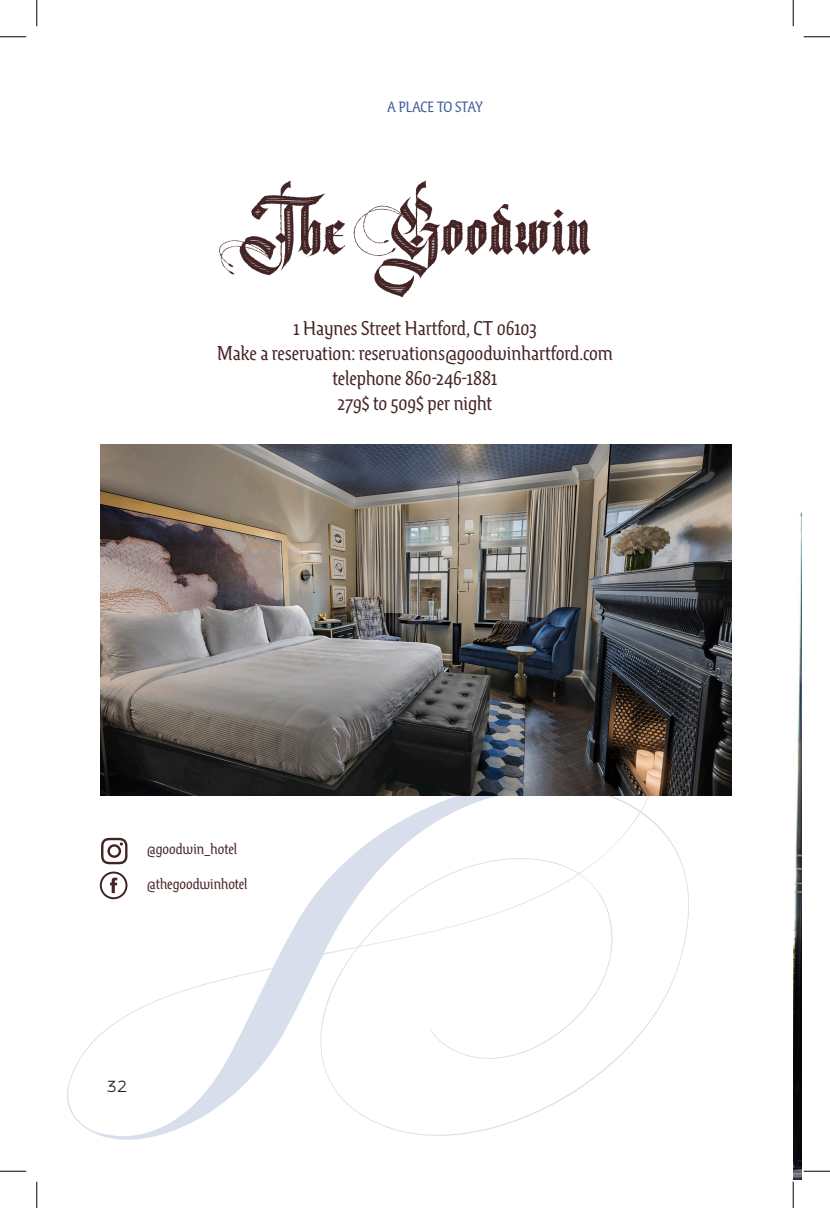
<style>
.page{position:relative;width:830px;height:1208px;background:#fff}
.page>*{position:absolute;margin:0;border:0;box-sizing:border-box;transform-origin:0 0}
.t1{font:21px/25.2px "Ode";letter-spacing:-.005em;color:#452425;text-align:center}
.t2{font:21px "Hubballi";color:#231f20}
.t3{font:15.75px "Ode";color:#452425}
.t4{font:15.75px "Ode";letter-spacing:-.03em;color:#3c5b9c}
</style>
<div class="page">
<svg style="left:67px;top:630px;width:633px;height:510px"></svg>
<img style="left:793px;top:512px;width:8px;height:667px">
<img style="left:101px;top:445px;width:630px;height:350px">
<svg style="left:219px;top:181px;width:371px;height:116px"></svg>
<svg style="left:101px;top:837px;width:26px;height:27px"></svg>
<svg style="left:100px;top:871px;width:27px;height:28px"></svg>
<svg style="left:0;top:36px;width:26px;height:1px"></svg>
<svg style="left:803px;top:36px;width:27px;height:1px"></svg>
<svg style="left:0;top:1170px;width:26px;height:1px"></svg>
<svg style="left:803px;top:1170px;width:27px;height:1px"></svg>
<svg style="left:36px;top:0;width:1px;height:26px"></svg>
<svg style="left:36px;top:1181px;width:1px;height:27px"></svg>
<svg style="left:792px;top:0;width:1px;height:26px"></svg>
<svg style="left:792px;top:1181px;width:1px;height:27px"></svg>
<p class="t4" style="left:387px;top:98px;width:97px">A PLACE TO STAY</p>
<p class="t1" style="left:217px;top:314px;width:397px">1 Haynes Street Hartford, CT 06103<br>Make a reservation: reservations@goodwinhartford.com telephone 860-246-1881<br>279$ to 509$ per night</p>
<p class="t3" style="left:147px;top:839px;width:92px">@goodwin_hotel</p>
<p class="t3" style="left:147px;top:874px;width:102px">@thegoodwinhotel</p>
<p class="t2" style="left:106px;top:1072px;width:23px">32</p>
</div>
